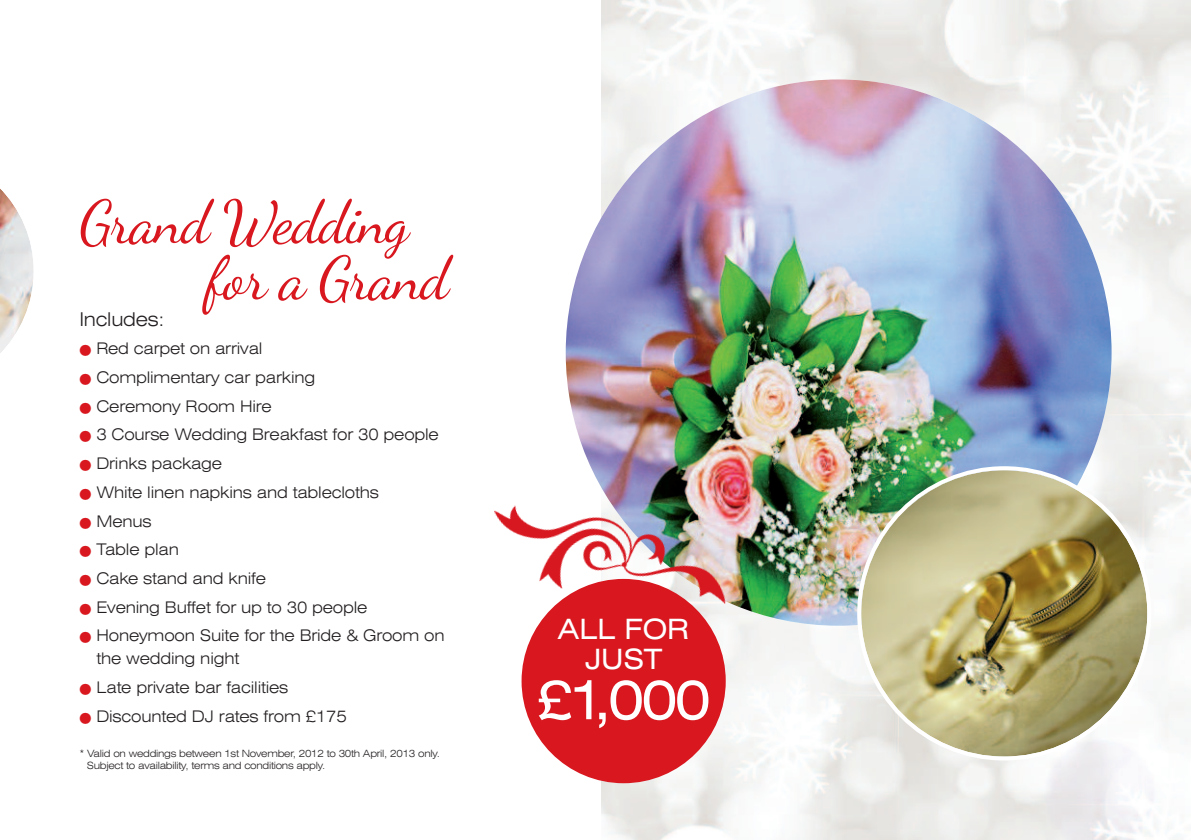
<style>
.page{position:relative;width:1191px;height:840px;background:#fff}
.page>*{position:absolute;margin:0;border:0;box-sizing:border-box;transform-origin:0 0}
.t1{font:60px/56px "Dancing Script";letter-spacing:-.025em;color:#d8171f}
.t2{font:expanded 54px "Swiss 721 BT";color:#fff}
.t3{font:expanded 28px/30px "Swiss 721 BT";color:#fff;text-align:center}
.t4{font:300 expanded 19px "Swiss 721 BT";letter-spacing:-.01em;color:#231f20}
.t5{font:300 expanded 16px/23px "Swiss 721 BT";letter-spacing:-.01em;color:#231f20}
.t6{font:300 expanded 10px/12px "Swiss 721 BT";letter-spacing:-.025em;color:#231f20}
.s1{color:#d8171f}
</style>
<div class="page">
<img style="left:601px;top:0;width:590px;height:839px">
<img style="left:566px;top:79px;width:545px;height:546px;border-radius:50%">
<img style="left:857px;top:466px;width:294px;height:294px">
<svg style="left:0;top:189px;width:33px;height:164px"></svg>
<div style="left:521px;top:578px;width:204px;height:204px;background:#d8171f;border-radius:50%"></div>
<img style="left:494px;top:504px;width:238px;height:104px">
<h1 class="t1" style="left:206px;top:194px;width:244px;text-indent:-127px">Grand Wedding for a Grand</h1>
<p class="t4" style="left:79px;top:312px;width:87px">Includes:</p>
<p class="t5" style="left:79px;top:338px;width:185px"><span class="s1">●</span> Red carpet on arrival</p>
<p class="t5" style="left:79px;top:367px;width:237px"><span class="s1">●</span> Complimentary car parking</p>
<p class="t5" style="left:79px;top:396px;width:194px"><span class="s1">●</span> Ceremony Room Hire</p>
<p class="t5" style="left:79px;top:424px;width:361px"><span class="s1">●</span> 3 Course Wedding Breakfast for 30 people</p>
<p class="t5" style="left:79px;top:453px;width:144px"><span class="s1">●</span> Drinks package</p>
<p class="t5" style="left:79px;top:482px;width:301px"><span class="s1">●</span> White linen napkins and tablecloths</p>
<p class="t5" style="left:79px;top:510px;width:74px"><span class="s1">●</span> Menus</p>
<p class="t5" style="left:79px;top:539px;width:101px"><span class="s1">●</span> Table plan</p>
<p class="t5" style="left:79px;top:568px;width:188px"><span class="s1">●</span> Cake stand and knife</p>
<p class="t5" style="left:79px;top:596px;width:290px"><span class="s1">●</span> Evening Buffet for up to 30 people</p>
<p class="t5" style="left:96px;top:625px;width:350px;text-indent:-17px"><span class="s1">●</span> Honeymoon Suite for the Bride &amp; Groom on the wedding night</p>
<p class="t5" style="left:79px;top:677px;width:210px"><span class="s1">●</span> Late private bar facilities</p>
<p class="t5" style="left:79px;top:705px;width:269px"><span class="s1">●</span> Discounted DJ rates from £175</p>
<p class="t6" style="left:87px;top:747px;width:354px;text-indent:-8px">* Valid on weddings between 1st November, 2012 to 30th April, 2013 only.<br>Subject to availability, terms and conditions apply.</p>
<h3 class="t3" style="left:558px;top:616px;width:133px">ALL FOR<br>JUST</h3>
<h2 class="t2" style="left:536px;top:679px;width:176px">£1,000</h2>
</div>
